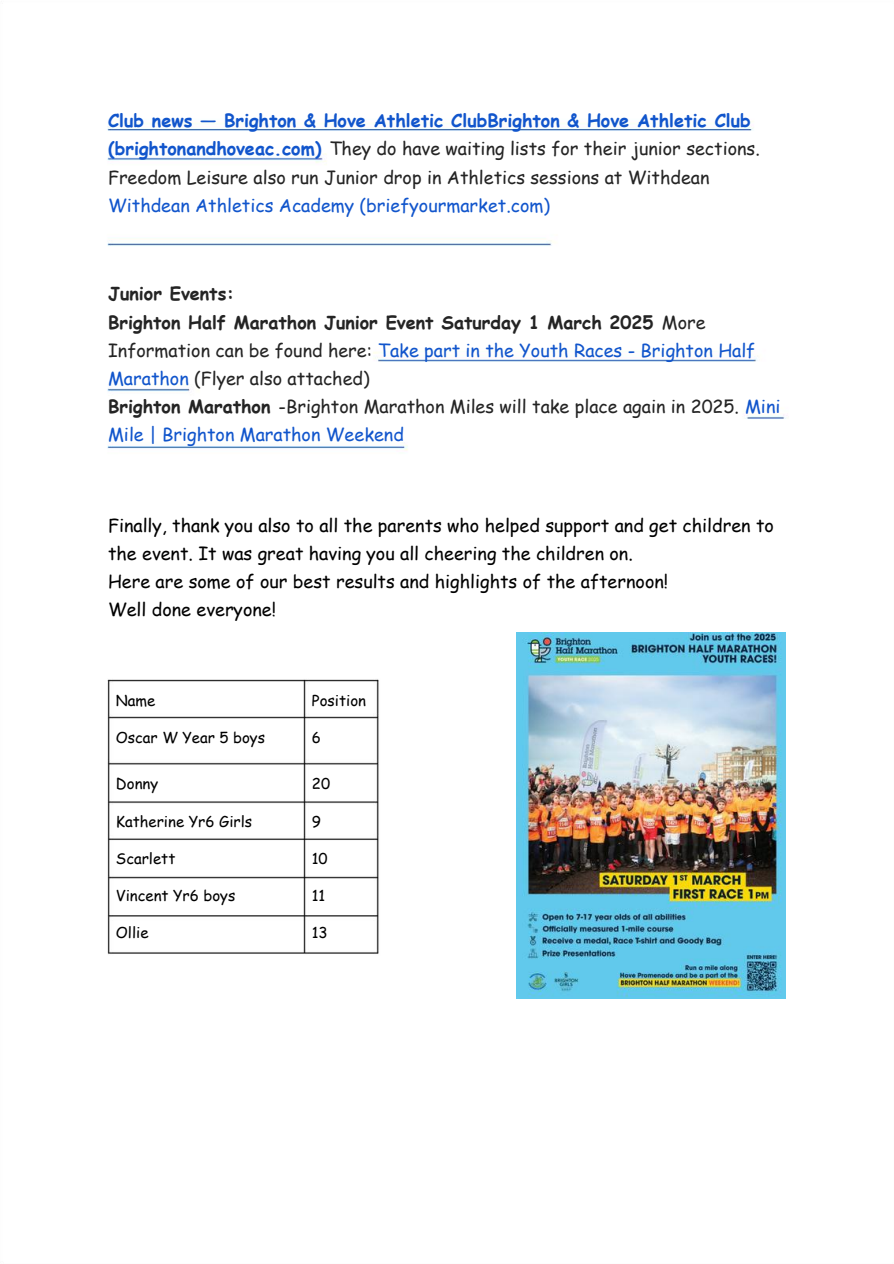
<style>
.page{position:relative;width:894px;height:1264px;background:#fff}
.page>*{position:absolute;margin:0;border:0;box-sizing:border-box;transform-origin:0 0}
.t1{font:18px/28.2px "Comic Sans MS";color:#242424}
.t2{font:18px/28.2px "Comic Sans MS";color:#000}
.t3{font:18px "Comic Sans MS";color:#15c}
.t4{font:15px "Comic Sans MS";color:#000}
.s1{font-weight:700;color:#15c}
.s2{font-weight:700}
.s3{color:#15c}
</style>
<div class="page">
<img style="left:107px;top:121px;width:679px;height:878px">
<img style="left:516px;top:632px;width:269px;height:366px">
<p class="t1" style="left:108px;top:106px;width:653px"><span class="s1">Club news — Brighton &amp; Hove Athletic ClubBrighton &amp; Hove Athletic Club (brightonandhoveac.com)</span> They do have waiting lists for their junior sections.<br>Freedom Leisure also run Junior drop in Athletics sessions at Withdean</p>
<p class="t3" style="left:108px;top:192px;width:443px">Withdean Athletics Academy (briefyourmarket.com)</p>
<p class="t1" style="left:108px;top:279px;width:673px"><span class="s2">Junior Events:<br>Brighton Half Marathon Junior Event Saturday 1 March 2025</span> More Information can be found here: <span class="s3">Take part in the Youth Races - Brighton Half Marathon</span> (Flyer also attached)<br><span class="s2">Brighton Marathon</span> -Brighton Marathon Miles will take place again in 2025. <span class="s3">Mini Mile | Brighton Marathon Weekend</span></p>
<p class="t2" style="left:108px;top:510px;width:667px">Finally, thank you also to all the parents who helped support and get children to the event. It was great having you all cheering the children on.<br>Here are some of our best results and highlights of the afternoon!<br>Well done everyone!</p>
<p class="t4" style="left:116px;top:689px;width:41px">Name</p>
<p class="t4" style="left:116px;top:726px;width:151px">Oscar W Year 5 boys</p>
<p class="t4" style="left:116px;top:773px;width:44px">Donny</p>
<p class="t4" style="left:116px;top:810px;width:138px">Katherine Yr6 Girls</p>
<p class="t4" style="left:116px;top:847px;width:61px">Scarlett</p>
<p class="t4" style="left:116px;top:884px;width:121px">Vincent Yr6 boys</p>
<p class="t4" style="left:116px;top:921px;width:34px">Ollie</p>
<p class="t4" style="left:312px;top:689px;width:56px">Position</p>
<p class="t4" style="left:312px;top:726px;width:11px">6</p>
<p class="t4" style="left:312px;top:773px;width:20px">20</p>
<p class="t4" style="left:312px;top:810px;width:11px">9</p>
<p class="t4" style="left:312px;top:847px;width:17px">10</p>
<p class="t4" style="left:312px;top:884px;width:15px">11</p>
<p class="t4" style="left:312px;top:921px;width:17px">13</p>
</div>
